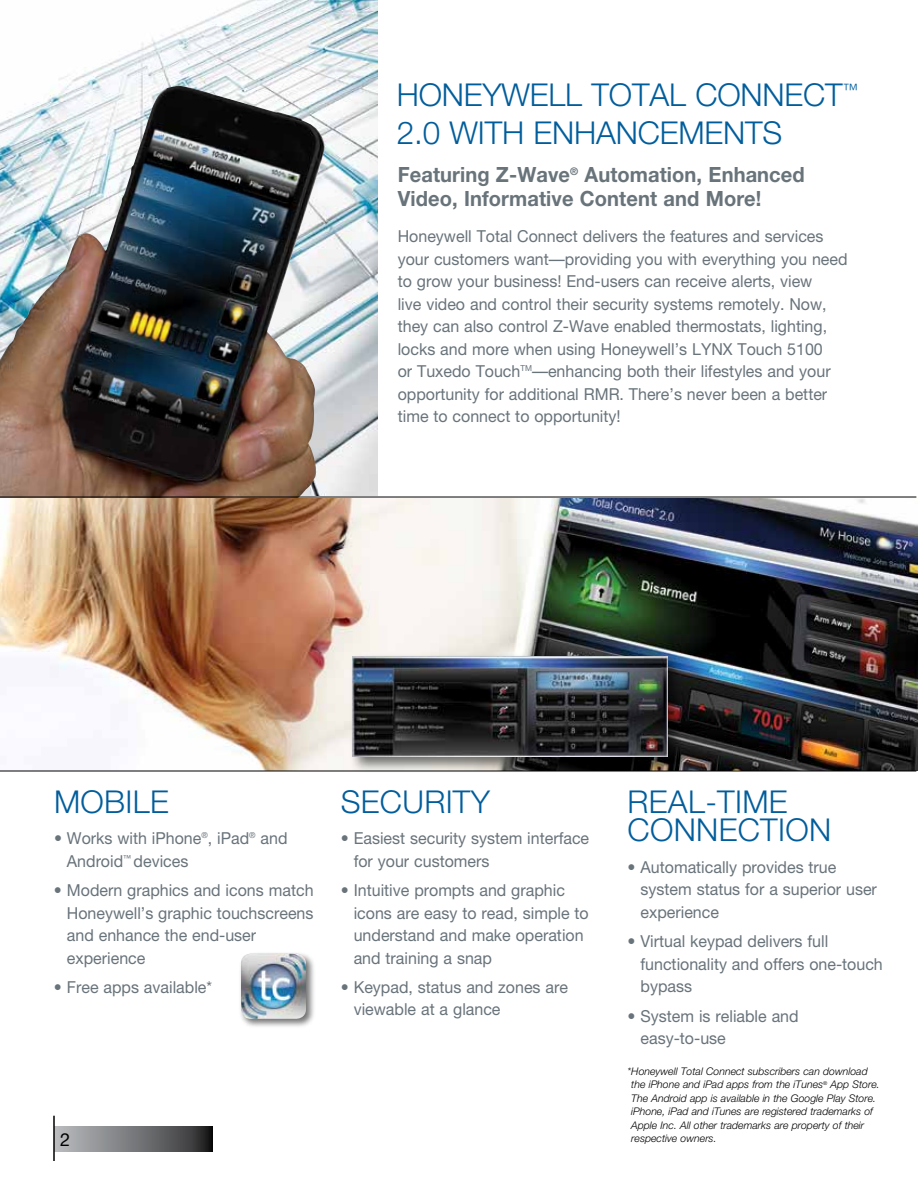
<style>
.page{position:relative;width:918px;height:1188px;background:#fff}
.page>*{position:absolute;margin:0;border:0;box-sizing:border-box;transform-origin:0 0}
.t1{font:300 31.5px/28.5px "Helvetica Neue";letter-spacing:.01em;color:#005d9c}
.t2{font:700 21px/24px "Helvetica Neue";letter-spacing:.005em;color:#68737a;scale:.96 1}
.t3{font:18px "Helvetica Neue";color:#000}
.t4{font:16.5px/22.5px "Helvetica Neue";color:#68737a}
.t5{font:italic 300 10.5px/13.5px "Helvetica Neue";color:#000}
</style>
<div class="page">
<img style="left:59px;top:0;width:319px;height:496px">
<img style="left:0;top:86px;width:326px;height:411px">
<img style="left:0;top:498px;width:918px;height:273px">
<div style="left:349px;top:653px;width:335px;height:120px;background:#000;opacity:.55"></div>
<img style="left:353px;top:657px;width:314px;height:99px">
<hr style="left:0;top:771px;width:916px;height:1px;background:#000">
<hr style="left:0;top:497px;width:916px;height:1px;background:#000">
<svg style="left:55px;top:1126px;width:157px;height:25px"></svg>
<hr style="left:53px;top:1116px;width:2px;height:45px;background:#000">
<div style="left:239px;top:951px;width:77px;height:78px;background:#000;opacity:.55"></div>
<img style="left:241px;top:954px;width:65px;height:65px">
<h1 class="t1" style="left:397px;top:80px;width:233px">HON EYWELL TOTAL</h1>
<h1 class="t1" style="left:695px;top:80px;width:45px">CONN</h1>
<h1 class="t1" style="left:785px;top:80px;width:75px">ECT<sup>™</sup></h1>
<h1 class="t1" style="left:397px;top:117px;width:97px">2.0 WITH</h1>
<h1 class="t1" style="left:534px;top:117px;width:41px">ENHANC</h1>
<h1 class="t1" style="left:660px;top:117px;width:83px">EMENTS</h1>
<p class="t2" style="left:398px;top:162px;width:426px">Featuring Z-Wave<sup>®</sup> Automation, Enhanced<br>Video, Informative Content and More!</p>
<p class="t4" style="left:398px;top:225px;width:451px">Honeywell Total Connect delivers the features and services your customers want—providing you with everything you need to grow your business! End-users can receive alerts, view<br>live video and control their security systems remotely. Now, they can also control Z-Wave enabled thermostats, lighting, locks and more when using Honeywell’s LYNX Touch 5100<br>or Tuxedo Touch<sup>TM</sup>—enhancing both their lifestyles and your opportunity for additional RMR. There’s never been a better time to connect to opportunity!</p>
<h1 class="t1" style="left:54px;top:787px;width:45px">MOBIL</h1>
<h1 class="t1" style="left:150px;top:787px;width:20px">E</h1>
<p class="t4" style="left:67px;top:827px;width:222px;text-indent:-13px">• Works with iPhone<sup>®</sup>, iPad<sup>®</sup> and<br>Android<sup>™</sup> devices</p>
<p class="t4" style="left:67px;top:879px;width:248px;text-indent:-13px">• Modern graphics and icons match<br>Honeywell’s graphic touchscreens and enhance the end-user experience</p>
<p class="t4" style="left:54px;top:976px;width:160px">• Free apps available*</p>
<h1 class="t1" style="left:341px;top:787px;width:120px">SECURITY</h1>
<p class="t4" style="left:354px;top:827px;width:237px;text-indent:-13px">• Easiest security system interface for your customers</p>
<p class="t4" style="left:354px;top:879px;width:237px;text-indent:-13px">• Intuitive prompts and graphic icons are easy to read, simple to understand and make operation and training a snap</p>
<p class="t4" style="left:354px;top:976px;width:216px;text-indent:-13px">• Keypad, status and zones are viewable at a glance</p>
<p class="t3" style="left:60px;top:1129px;width:12px">2</p>
<h1 class="t1" style="left:628px;top:787px;width:205px">REAL-TIME<br>CONNECTION</h1>
<p class="t4" style="left:641px;top:856px;width:238px;text-indent:-13px">• Automatically provides true system status for a superior user experience</p>
<p class="t4" style="left:641px;top:930px;width:244px;text-indent:-13px">• Virtual keypad delivers full functionality and offers one-touch bypass</p>
<p class="t4" style="left:641px;top:1004px;width:160px;text-indent:-13px">• System is reliable and easy-to-use</p>
<p class="t5" style="left:631px;top:1064px;width:250px;text-indent:-4px">*Honeywell Total Connect subscribers can download the iPhone and iPad apps from the iTunes<sup>®</sup> App Store.<br>The Android app is available in the Google Play Store. iPhone, iPad and iTunes are registered trademarks of Apple Inc. All other trademarks are property of their respective owners.</p>
</div>
